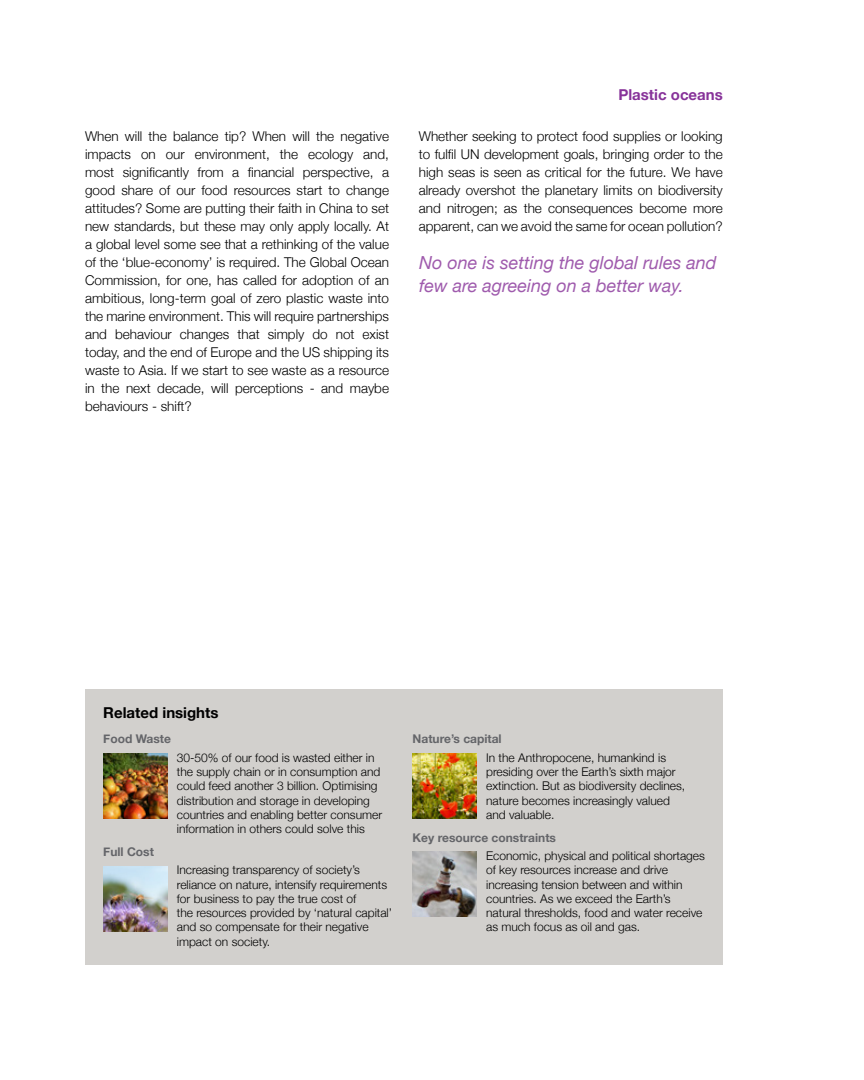
<style>
.page{position:relative;width:864px;height:1080px;background:#fff}
.page>*{position:absolute;margin:0;border:0;box-sizing:border-box;transform-origin:0 0}
.t1{font:italic 18px/22.5px "Helvetica Neue";color:#9f5bad}
.t2{font:700 15px "Helvetica Neue";color:#000}
.t3{font:700 15px "Helvetica Neue";color:#873299}
.t4{font:300 13.5px/18px "Helvetica Neue";color:#000;text-align:justify}
.t5{font:300 12px/14.2px "Helvetica Neue";color:#000}
.t6{font:700 12px "Helvetica Neue";color:#646569}
</style>
<div class="page">
<div style="left:85px;top:689px;width:638px;height:276px;background:#d2d0cd"></div>
<img style="left:103px;top:753px;width:65px;height:66px">
<img style="left:103px;top:866px;width:65px;height:66px">
<img style="left:413px;top:753px;width:64px;height:66px">
<img style="left:413px;top:851px;width:64px;height:66px">
<p class="t3" style="left:618px;top:83px;width:106px">Plastic oceans</p>
<p class="t4" style="left:85px;top:126px;width:306px">When will the balance tip? When will the negative impacts on our environment, the ecology and, most significantly from a financial perspective, a good share of our food resources start to change attitudes? Some are putting their faith in China to set new standards, but these may only apply locally. At a global level some see that a rethinking of the value of the ‘blue-economy’ is required. The Global Ocean Commission, for one, has called for adoption of an ambitious, long-term goal of zero plastic waste into the marine environment. This will require partnerships and behaviour changes that simply do not exist today, and the end of Europe and the US shipping its waste to Asia. If we start to see waste as a resource in the next decade, will perceptions - and maybe behaviours - shift?</p>
<p class="t4" style="left:419px;top:126px;width:306px">Whether seeking to protect food supplies or looking to fulfil UN development goals, bringing order to the high seas is seen as critical for the future. We have already overshot the planetary limits on biodiversity and nitrogen; as the consequences become more apparent, can we avoid the same for ocean pollution?</p>
<h1 class="t1" style="left:419px;top:253px;width:299px">No one is setting the global rules and few are agreeing on a better way.</h1>
<p class="t2" style="left:103px;top:701px;width:117px">Related insights</p>
<p class="t6" style="left:103px;top:730px;width:69px">Food Waste</p>
<p class="t6" style="left:103px;top:842px;width:52px">Full Cost</p>
<p class="t5" style="left:177px;top:750px;width:207px">30-50% of our food is wasted either in the supply chain or in consumption and could feed another 3 billion. Optimising distribution and storage in developing countries and enabling better consumer information in others could solve this</p>
<p class="t5" style="left:177px;top:862px;width:217px">Increasing transparency of society’s reliance on nature, intensify requirements for business to pay the true cost of<br>the resources provided by ‘natural capital’ and so compensate for their negative impact on society.</p>
<p class="t6" style="left:413px;top:730px;width:91px">Nature’s capital</p>
<p class="t5" style="left:486px;top:750px;width:201px">In the Anthropocene, humankind is presiding over the Earth’s sixth major extinction. But as biodiversity declines, nature becomes increasingly valued and valuable.</p>
<p class="t6" style="left:413px;top:828px;width:145px">Key resource constraints</p>
<p class="t5" style="left:486px;top:848px;width:220px">Economic, physical and political shortages of key resources increase and drive increasing tension between and within countries. As we exceed the Earth’s natural thresholds, food and water receive as much focus as oil and gas.</p>
</div>
